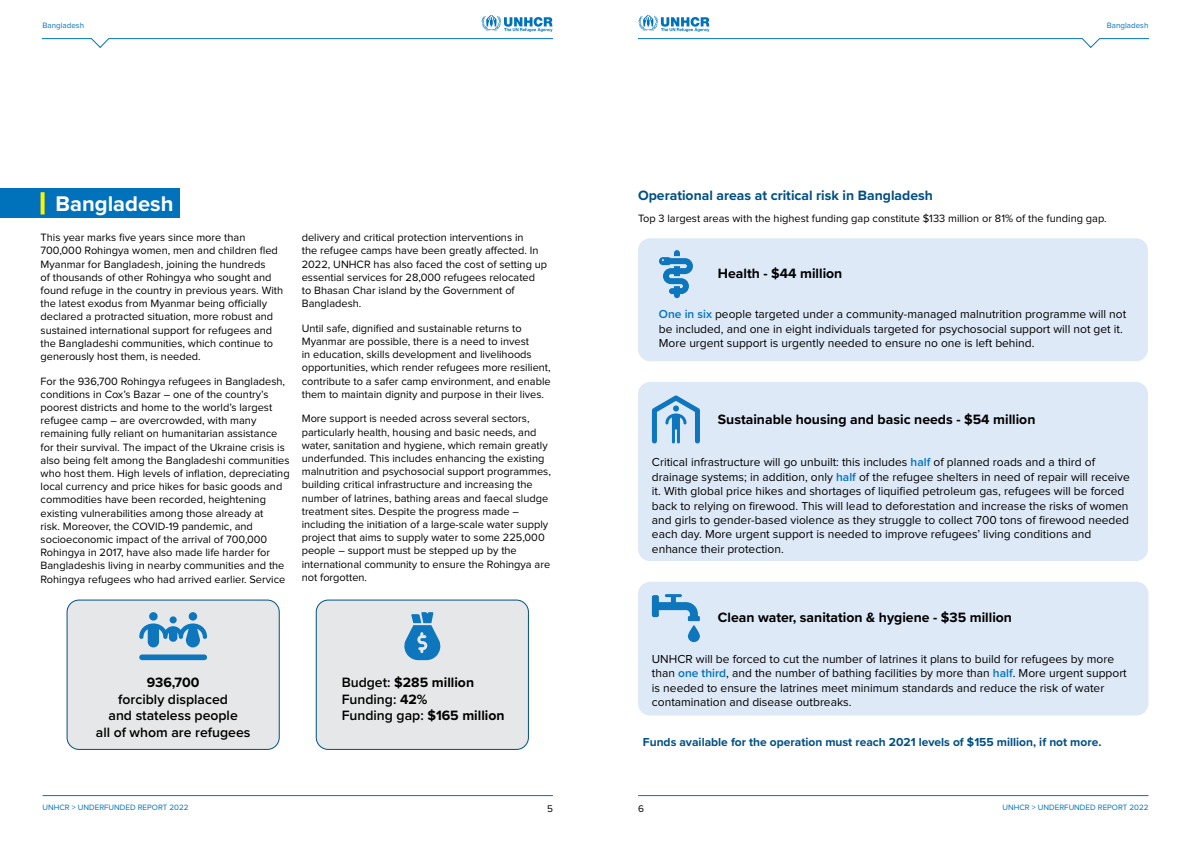
<style>
.page{position:relative;width:1191px;height:842px;background:#fff}
.page>*{position:absolute;margin:0;border:0;box-sizing:border-box;transform-origin:0 0}
.t1{font:700 22px "Proxima Nova";color:#fff}
.t2{font:700 14px "Proxima Nova";color:#000}
.t3{font:600 14px/16.8px "Proxima Nova";color:#000;text-align:center}
.t4{font:700 14px "Proxima Nova";color:#005084}
.t5{font:12px/14.4px "Proxima Nova";color:#000}
.t6{font:700 12px "Proxima Nova";color:#005084}
.t7{font:11px/13.2px "Proxima Nova";color:#000}
.t8{font:10px "Proxima Nova";color:#000}
.t9{font:8px "Proxima Nova";color:#0072bc}
.s1{font-weight:700}
.s2{font-weight:600;color:#0072bc}
</style>
<div class="page">
<svg style="left:638px;top:38px;width:510px;height:10px"></svg>
<svg style="left:638px;top:15px;width:71px;height:17px"></svg>
<hr style="left:638px;top:795px;width:510px;height:1px;background:#0072bc">
<hr style="left:43px;top:795px;width:510px;height:1px;background:#0072bc">
<svg style="left:481px;top:15px;width:71px;height:17px"></svg>
<svg style="left:43px;top:38px;width:510px;height:10px"></svg>
<div style="left:0;top:189px;width:179px;height:29px;background:#0072bc"></div>
<svg style="left:41px;top:192px;width:4px;height:22px"></svg>
<div style="left:67px;top:600px;width:212px;height:149px;background:#e6e7e8;border-radius:12px"></div>
<div style="left:67px;top:599px;width:213px;height:151px;border:1px solid #005084;border-radius:12px"></div>
<svg style="left:139px;top:623px;width:68px;height:24px"></svg>
<div style="left:189px;top:612px;width:8px;height:9px;background:#0d76bd;border-radius:50%"></div>
<div style="left:149px;top:612px;width:9px;height:9px;background:#0d76bd;border-radius:50%"></div>
<div style="left:170px;top:616px;width:7px;height:7px;background:#0d76bd;border-radius:50%"></div>
<div style="left:139px;top:654px;width:68px;height:6px;background:#0d76bd;border-radius:3px"></div>
<div style="left:316px;top:600px;width:212px;height:149px;background:#e6e7e8;border-radius:12px"></div>
<div style="left:316px;top:599px;width:213px;height:151px;border:1px solid #005084;border-radius:12px"></div>
<svg style="left:404px;top:612px;width:37px;height:48px"></svg>
<div style="left:638px;top:382px;width:510px;height:179px;background:#dee9f7;border-radius:12px"></div>
<svg style="left:652px;top:395px;width:48px;height:48px"></svg>
<div style="left:638px;top:582px;width:510px;height:133px;background:#dee9f7;border-radius:12px"></div>
<svg style="left:652px;top:594px;width:48px;height:48px"></svg>
<div style="left:638px;top:238px;width:510px;height:123px;background:#dee9f7;border-radius:12px"></div>
<svg style="left:659px;top:250px;width:34px;height:48px"></svg>
<p class="t9" style="left:43px;top:22px;width:43px">Bangladesh</p>
<p class="t9" style="left:1106px;top:22px;width:43px">Bangladesh</p>
<h1 class="t1" style="left:55px;top:194px;width:119px">Bangladesh</h1>
<p class="t7" style="left:41px;top:232px;width:244px">This year marks five years since more than 700,000 Rohingya women, men and children fled Myanmar for Bangladesh, joining the hundreds<br>of thousands of other Rohingya who sought and found refuge in the country in previous years. With the latest exodus from Myanmar being officially declared a protracted situation, more robust and sustained international support for refugees and the Bangladeshi communities, which continue to generously host them, is needed.</p>
<p class="t7" style="left:41px;top:375px;width:251px">For the 936,700 Rohingya refugees in Bangladesh, conditions in Cox’s Bazar – one of the country’s poorest districts and home to the world’s largest refugee camp – are overcrowded, with many remaining fully reliant on humanitarian assistance for their survival. The impact of the Ukraine crisis is also being felt among the Bangladeshi communities who host them. High levels of inflation, depreciating local currency and price hikes for basic goods and commodities have been recorded, heightening existing vulnerabilities among those already at<br>risk. Moreover, the COVID-19 pandemic, and socioeconomic impact of the arrival of 700,000<br>Rohingya in 2017, have also made life harder for Bangladeshis living in nearby communities and the Rohingya refugees who had arrived earlier. Service</p>
<p class="t7" style="left:302px;top:232px;width:247px">delivery and critical protection interventions in<br>the refugee camps have been greatly affected. In 2022, UNHCR has also faced the cost of setting up essential services for 28,000 refugees relocated to Bhasan Char island by the Government of Bangladesh.</p>
<p class="t7" style="left:302px;top:322px;width:250px">Until safe, dignified and sustainable returns to Myanmar are possible, there is a need to invest<br>in education, skills development and livelihoods opportunities, which render refugees more resilient, contribute to a safer camp environment, and enable them to maintain dignity and purpose in their lives.</p>
<p class="t7" style="left:302px;top:413px;width:251px">More support is needed across several sectors, particularly health, housing and basic needs, and water, sanitation and hygiene, which remain greatly underfunded. This includes enhancing the existing malnutrition and psychosocial support programmes, building critical infrastructure and increasing the number of latrines, bathing areas and faecal sludge treatment sites. Despite the progress made – including the initiation of a large-scale water supply project that aims to supply water to some 225,000 people – support must be stepped up by the international community to ensure the Rohingya are not forgotten.</p>
<p class="t2" style="left:147px;top:676px;width:54px">936,700</p>
<p class="t3" style="left:96px;top:691px;width:156px">forcibly displaced<br>and stateless people<br>all of whom are refugees</p>
<p class="t3" style="left:342px;top:674px;width:164px;text-align:left">Budget: <span class="s1">$285 million<br></span>Funding: <span class="s1">42%<br></span>Funding gap: <span class="s1">$165 million</span></p>
<p class="t4" style="left:638px;top:189px;width:296px">Operational areas at critical risk in Bangladesh</p>
<p class="t7" style="left:638px;top:213px;width:470px">Top 3 largest areas with the highest funding gap constitute $133 million or 81% of the funding gap.</p>
<p class="t2" style="left:718px;top:268px;width:126px">Health - $44 million</p>
<p class="t5" style="left:659px;top:308px;width:469px"><span class="s2">One in six</span> people targeted under a community-managed malnutrition programme will not be included, and one in eight individuals targeted for psychosocial support will not get it.<br>More urgent support is urgently needed to ensure no one is left behind.</p>
<p class="t2" style="left:718px;top:413px;width:319px">Sustainable housing and basic needs - $54 million</p>
<p class="t5" style="left:652px;top:456px;width:479px">Critical infrastructure will go unbuilt: this includes <span class="s2">half</span> of planned roads and a third of drainage systems; in addition, only <span class="s2">half</span> of the refugee shelters in need of repair will receive it. With global price hikes and shortages of liquified petroleum gas, refugees will be forced back to relying on firewood. This will lead to deforestation and increase the risks of women and girls to gender-based violence as they struggle to collect 700 tons of firewood needed each day. More urgent support is needed to improve refugees’ living conditions and enhance their protection.</p>
<p class="t2" style="left:718px;top:612px;width:296px">Clean water, sanitation &amp; hygiene - $35 million</p>
<p class="t5" style="left:652px;top:652px;width:476px">UNHCR will be forced to cut the number of latrines it plans to build for refugees by more than <span class="s2">one third</span>, and the number of bathing facilities by more than <span class="s2">half</span>. More urgent support is needed to ensure the latrines meet minimum standards and reduce the risk of water contamination and disease outbreaks.</p>
<p class="t6" style="left:643px;top:736px;width:460px">Funds available for the operation must reach 2021 levels of $155 million, if not more.</p>
<p class="t9" style="left:43px;top:804px;width:147px">UNHCR &gt; UNDERFUNDED REPORT 2022</p>
<p class="t8" style="left:547px;top:804px;width:7px">5</p>
<p class="t8" style="left:638px;top:804px;width:7px">6</p>
<p class="t9" style="left:1002px;top:804px;width:147px">UNHCR &gt; UNDERFUNDED REPORT 2022</p>
</div>
